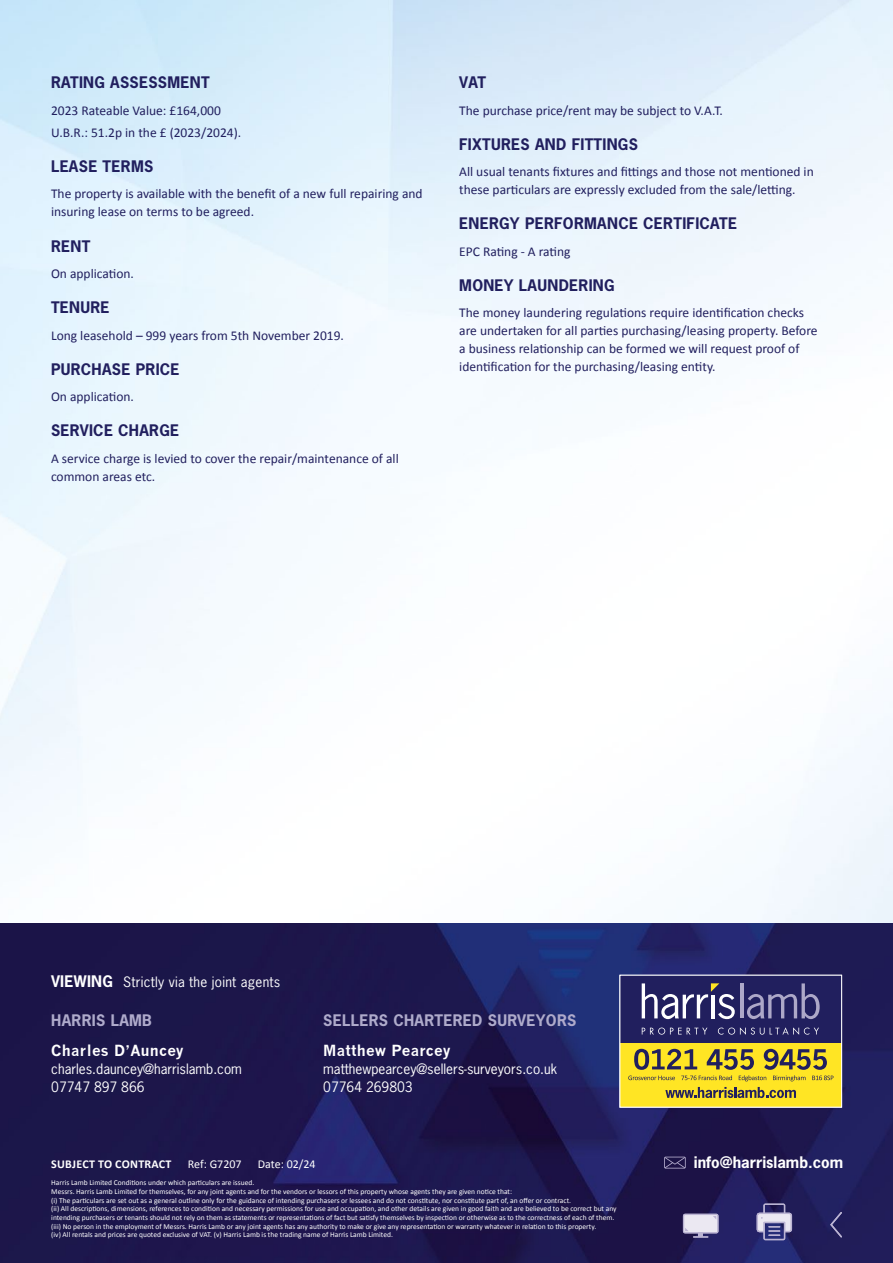
<style>
.page{position:relative;width:893px;height:1263px;background:#fff}
.page>*{position:absolute;margin:0;border:0;box-sizing:border-box;transform-origin:0 0}
.t1{font:700 15px "News Gothic Std";letter-spacing:.02em;color:#211f5e}
.t2{font:700 15px "News Gothic Std";letter-spacing:.02em;color:#afabcb}
.t3{font:700 15px "News Gothic";letter-spacing:.02em;color:#fff}
.t4{font:700 15px "News Gothic Std";color:#fff}
.t5{font:13.5px/18px "Calibri";color:#211f5e}
.t6{font:13.5px/18px "News Gothic Std";color:#fff}
.t7{font:13.5px "News Gothic Std";letter-spacing:.02em;color:#fff}
.t8{font:12px "Calibri";color:#fff}
.t9{font:700 12px "Calibri";letter-spacing:.02em;color:#fff}
.t10{font:7.5px/8.7px "Calibri";color:#fff}
.s1{font-weight:700;font-size:15px}
</style>
<div class="page">
<img style="left:0;top:0;width:893px;height:924px">
<img style="left:0;top:924px;width:893px;height:339px">
<div style="left:620px;top:1041px;width:222px;height:66px;background:#ffe524"></div>
<div style="left:620px;top:975px;width:222px;height:68px;background:#211f5e"></div>
<svg style="left:665px;top:1087px;width:131px;height:11px"></svg>
<hr style="left:740px;top:983px;width:3px;height:35px;background:#ada8c8">
<svg style="left:747px;top:983px;width:73px;height:36px"></svg>
<svg style="left:642px;top:983px;width:93px;height:36px"></svg>
<svg style="left:642px;top:1027px;width:65px;height:7px"></svg>
<svg style="left:718px;top:1027px;width:101px;height:8px"></svg>
<svg style="left:628px;top:1049px;width:205px;height:32px"></svg>
<div style="left:620px;top:975px;width:222px;height:132px;border:1px solid #fff"></div>
<svg style="left:664px;top:1157px;width:22px;height:11px"></svg>
<svg style="left:830px;top:1212px;width:12px;height:25px"></svg>
<svg style="left:757px;top:1203px;width:35px;height:37px"></svg>
<svg style="left:683px;top:1214px;width:35px;height:23px"></svg>
<h1 class="t1" style="left:51px;top:73px;width:160px">RATING ASSESSMENT</h1>
<h2 class="t5" style="left:51px;top:99px;width:192px;line-height:22.2px">2023 Rateable Value: £164,000<br>U.B.R.: 51.2p in the £ (2023/2024).</h2>
<h1 class="t1" style="left:51px;top:156px;width:104px">LEASE TERMS</h1>
<h2 class="t5" style="left:51px;top:185px;width:373px">The property is available with the benefit of a new full repairing and insuring lease on terms to be agreed.</h2>
<h1 class="t1" style="left:51px;top:236px;width:41px">RENT</h1>
<h2 class="t5" style="left:51px;top:265px;width:84px">On application.</h2>
<h1 class="t1" style="left:51px;top:297px;width:60px">TENURE</h1>
<h2 class="t5" style="left:51px;top:326px;width:294px">Long leasehold – 999 years from 5th November 2019.</h2>
<h1 class="t1" style="left:51px;top:359px;width:130px">PURCHASE PRICE</h1>
<h2 class="t5" style="left:51px;top:388px;width:84px">On application.</h2>
<h1 class="t1" style="left:51px;top:420px;width:130px">SERVICE CHARGE</h1>
<h2 class="t5" style="left:51px;top:449px;width:349px">A service charge is levied to cover the repair/maintenance of all common areas etc.</h2>
<h1 class="t1" style="left:459px;top:73px;width:28px">VAT</h1>
<h2 class="t5" style="left:459px;top:101px;width:265px">The purchase price/rent may be subject to V.A.T.</h2>
<h1 class="t1" style="left:459px;top:134px;width:180px">FIXTURES AND FITTINGS</h1>
<h2 class="t5" style="left:459px;top:163px;width:356px">All usual tenants fixtures and fittings and those not mentioned in these particulars are expressly excluded from the sale/letting.</h2>
<h1 class="t1" style="left:459px;top:214px;width:279px">ENERGY PERFORMANCE CERTIFICATE</h1>
<h2 class="t5" style="left:459px;top:242px;width:113px">EPC Rating - A rating</h2>
<h1 class="t1" style="left:459px;top:275px;width:157px">MONEY LAUNDERING</h1>
<p class="t5" style="left:459px;top:304px;width:360px">The money laundering regulations require identification checks are undertaken for all parties purchasing/leasing property. Before a business relationship can be formed we will request proof of identification for the purchasing/leasing entity.</p>
<h2 class="t7" style="left:51px;top:973px;width:231px"><span class="s1">VIEWING</span> Strictly via the joint agents</h2>
<h1 class="t2" style="left:51px;top:1010px;width:102px">HARRIS LAMB</h1>
<h1 class="t3" style="left:51px;top:1042px;width:134px">Charles D’Auncey</h1>
<h2 class="t6" style="left:51px;top:1060px;width:192px">charles.dauncey@harrislamb.com<br>07747 897 866</h2>
<h1 class="t2" style="left:323px;top:1010px;width:255px">SELLERS CHARTERED SURVEYORS</h1>
<h1 class="t3" style="left:323px;top:1042px;width:129px">Matthew Pearcey</h1>
<h2 class="t6" style="left:323px;top:1060px;width:235px">matthewpearcey@sellers-surveyors.co.uk<br>07764 269803</h2>
<h3 class="t9" style="left:51px;top:1156px;width:122px">SUBJECT TO CONTRACT</h3>
<h3 class="t8" style="left:188px;top:1156px;width:55px">Ref: G7207</h3>
<h3 class="t8" style="left:258px;top:1156px;width:59px">Date: 02/24</h3>
<p class="t10" style="left:51px;top:1178px;width:567px">Harris Lamb Limited Conditions under which particulars are issued.<br>Messrs. Harris Lamb Limited for themselves, for any joint agents and for the vendors or lessors of this property whose agents they are given notice that:<br>(i) The particulars are set out as a general outline only for the guidance of intending purchasers or lessees and do not constitute, nor constitute part of, an offer or contract.<br>(ii) All descriptions, dimensions, references to condition and necessary permissions for use and occupation, and other details are given in good faith and are believed to be correct but any intending purchasers or tenants should not rely on them as statements or representations of fact but satisfy themselves by inspection or otherwise as to the correctness of each of them. (iii) No person in the employment of Messrs. Harris Lamb or any joint agents has any authority to make or give any representation or warranty whatever in relation to this property.<br>(iv) All rentals and prices are quoted exclusive of VAT. (v) Harris Lamb is the trading name of Harris Lamb Limited.</p>
<h1 class="t4" style="left:694px;top:1153px;width:151px">info@harrislamb.com</h1>
</div>
